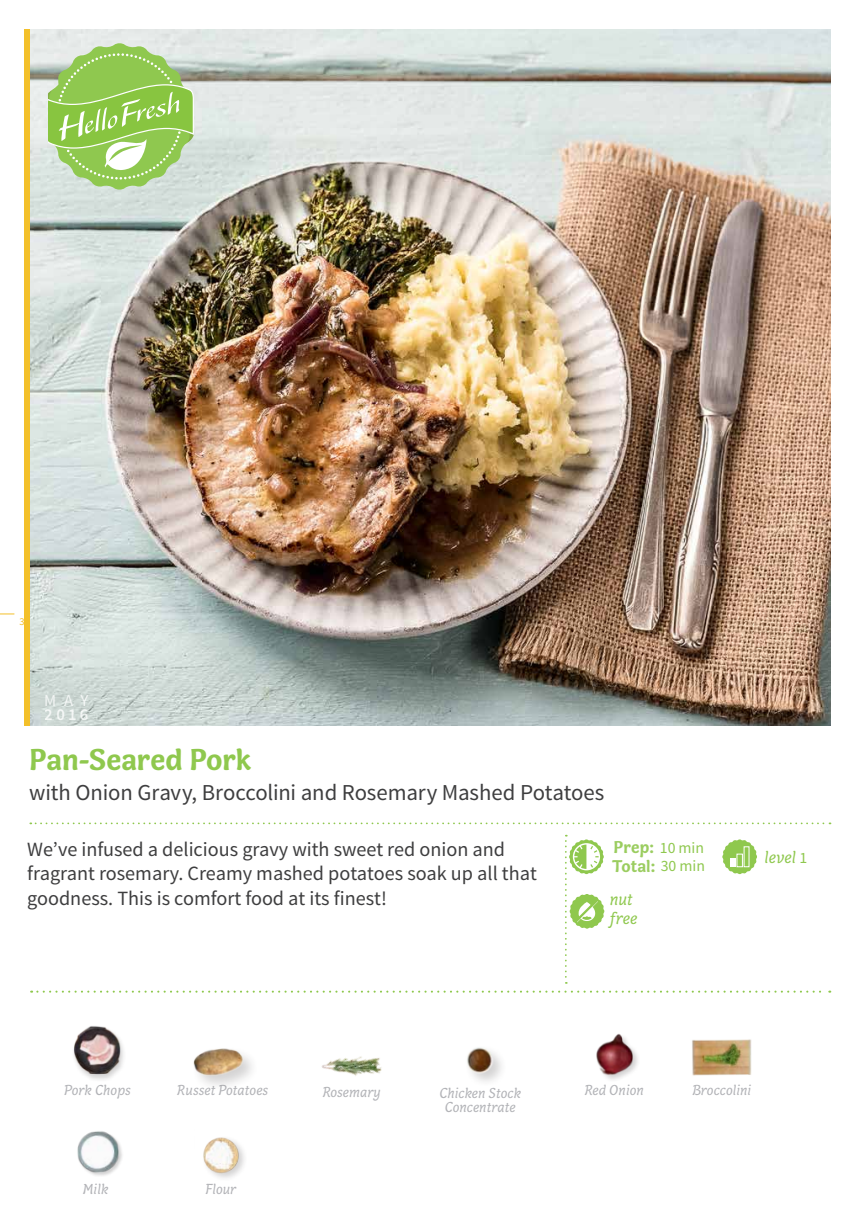
<style>
.page{position:relative;width:860px;height:1228px;background:#fff}
.page>*{position:absolute;margin:0;border:0;box-sizing:border-box;transform-origin:0 0}
.t1{font:700 30.97px "Capucine Basic";letter-spacing:-.005em;color:#8fc84e}
.t2{font:22.75px "Source Sans Pro";letter-spacing:-.005em;color:#3e3e3f}
.t3{font:20.12px/24.5px "Source Sans Pro";color:#3e3e3f}
.t4{font:italic 17.5px/18.6px "Capucine Basic";color:#8fc84e}
.t5{font:700 17.5px/18.7px "Capucine Basic";letter-spacing:.005em;color:#9bcd60}
.t6{font:600 16.62px "Source Sans Pro";color:#fff}
.t7{font:16.62px "Source Sans Pro";color:#fff}
.t8{font:15.75px "Source Sans Pro";color:#8fc84e}
.t9{font:italic 14.88px "Capucine Basic";color:#b2b3b7}
.t10{font:10.5px "Source Sans Pro";color:#f3c02a}
.s1{font-family:"Source Sans Pro";font-style:normal;font-size:15.75px}
</style>
<div class="page">
<img style="left:30px;top:29px;width:800px;height:696px">
<img style="left:467px;top:1047px;width:35px;height:35px">
<svg style="left:30px;top:822px;width:800px;height:2px"></svg>
<svg style="left:0;top:613px;width:14px;height:1px"></svg>
<svg style="left:49px;top:43px;width:145px;height:147px;background:#a9d27d"></svg>
<svg style="left:31px;top:990px;width:799px;height:2px"></svg>
<div style="left:24px;top:29px;width:6px;height:696px;background:#f3c02a"></div>
<img style="left:203px;top:1137px;width:40px;height:41px">
<img style="left:73px;top:1026px;width:51px;height:53px">
<img style="left:692px;top:1039px;width:60px;height:37px">
<img style="left:596px;top:1033px;width:42px;height:47px">
<img style="left:193px;top:1048px;width:59px;height:38px">
<svg style="left:722px;top:839px;width:35px;height:35px"></svg>
<svg style="left:565px;top:834px;width:39px;height:149px"></svg>
<img style="left:321px;top:1056px;width:61px;height:20px">
<img style="left:77px;top:1131px;width:45px;height:45px">
<p class="t10" style="left:19px;top:615px;width:7px">3</p>
<p class="t7" style="left:45px;top:690px;width:45px">MAY</p>
<p class="t6" style="left:45px;top:704px;width:45px">2016</p>
<h1 class="t1" style="left:29px;top:736px;width:223px">Pan-Seared Pork</h1>
<p class="t2" style="left:29px;top:778px;width:576px">with Onion Gravy, Broccolini and Rosemary Mashed Potatoes</p>
<p class="t3" style="left:27px;top:837px;width:511px">We’ve infused a delicious gravy with sweet red onion and fragrant rosemary. Creamy mashed potatoes soak up all that goodness. This is comfort food at its finest!</p>
<p class="t5" style="left:612px;top:836px;width:44px">Prep:<br>Total:</p>
<p class="t8" style="left:659px;top:837px;width:46px">10 min</p>
<p class="t8" style="left:660px;top:856px;width:46px">30 min</p>
<p class="t4" style="left:609px;top:891px;width:29px">nut free</p>
<p class="t4" style="left:764px;top:848px;width:44px">level <span class="s1">1</span></p>
<p class="t9" style="left:64px;top:1079px;width:68px">Pork Chops</p>
<p class="t9" style="left:177px;top:1079px;width:93px">Russet Potatoes</p>
<p class="t9" style="left:83px;top:1178px;width:27px">Milk</p>
<p class="t9" style="left:205px;top:1178px;width:32px">Flour</p>
<p class="t9" style="left:322px;top:1080px;width:60px">Rosemary</p>
<p class="t9" style="left:692px;top:1079px;width:60px">Broccolini</p>
<p class="t9" style="left:439px;top:1082px;width:83px">Chicken Stock</p>
<p class="t9" style="left:584px;top:1079px;width:61px">Red Onion</p>
<p class="t9" style="left:444px;top:1096px;width:73px">Concentrate</p>
</div>
